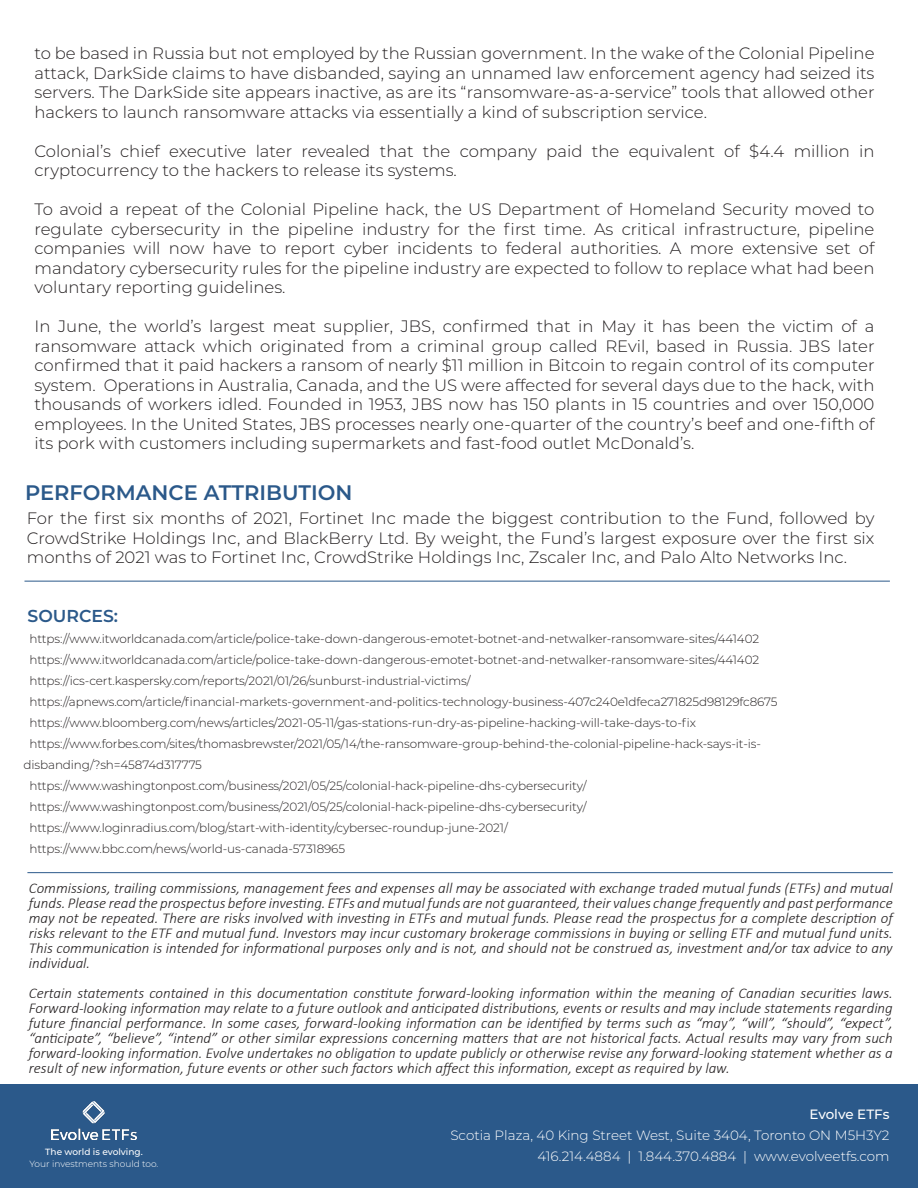
<style>
.page{position:relative;width:918px;height:1188px;background:#fff}
.page>*{position:absolute;margin:0;border:0;box-sizing:border-box;transform-origin:0 0}
.t1{font:600 21px "Montserrat";color:#2b598a}
.t2{font:600 17.25px "Montserrat";color:#2b598a}
.t3{font:300 16.5px/19.5px "Montserrat";color:#231f20;text-align:justify}
.t4{font:italic 300 15px/15px "Calibri";color:#231f20;text-align:justify}
.t5{font:300 13.5px "Montserrat";color:#fff}
.t6{font:500 13.5px "Montserrat";letter-spacing:-.005em;color:#fff}
.t7{font:300 12px/21px "Montserrat";letter-spacing:-.01em;color:#231f20}
.t8{font:300 9px "Montserrat";color:#fff}
.t9{font:500 9px "Montserrat";color:#fff}
</style>
<div class="page">
<div style="left:0;top:1084px;width:918px;height:104px;background:#2b598a"></div>
<img style="left:52px;top:1102px;width:84px;height:38px">
<hr style="left:25px;top:581px;width:865px;height:1px;background:#2b598a">
<hr style="left:27px;top:872px;width:866px;height:1px;background:#2b598a">
<p class="t3" style="left:34px;top:43px;width:842px">to be based in Russia but not employed by the Russian government. In the wake of the Colonial Pipeline attack, DarkSide claims to have disbanded, saying an unnamed law enforcement agency had seized its servers. The DarkSide site appears inactive, as are its “ransomware-as-a-service” tools that allowed other hackers to launch ransomware attacks via essentially a kind of subscription service.</p>
<p class="t3" style="left:34px;top:141px;width:842px">Colonial’s chief executive later revealed that the company paid the equivalent of $4.4 million in cryptocurrency to the hackers to release its systems.</p>
<p class="t3" style="left:34px;top:199px;width:842px">To avoid a repeat of the Colonial Pipeline hack, the US Department of Homeland Security moved to regulate cybersecurity in the pipeline industry for the first time. As critical infrastructure, pipeline companies will now have to report cyber incidents to federal authorities. A more extensive set of mandatory cybersecurity rules for the pipeline industry are expected to follow to replace what had been voluntary reporting guidelines.</p>
<p class="t3" style="left:34px;top:316px;width:842px">In June, the world’s largest meat supplier, JBS, confirmed that in May it has been the victim of a ransomware attack which originated from a criminal group called REvil, based in Russia. JBS later confirmed that it paid hackers a ransom of nearly $11 million in Bitcoin to regain control of its computer system. Operations in Australia, Canada, and the US were affected for several days due to the hack, with thousands of workers idled. Founded in 1953, JBS now has 150 plants in 15 countries and over 150,000 employees. In the United States, JBS processes nearly one-quarter of the country’s beef and one-fifth of its pork with customers including supermarkets and fast-food outlet McDonald’s.</p>
<p class="t1" style="left:25px;top:478px;width:329px">PERFORMANCE ATTRIBUTION</p>
<p class="t3" style="left:27px;top:508px;width:849px">For the first six months of 2021, Fortinet Inc made the biggest contribution to the Fund, followed by CrowdStrike Holdings Inc, and BlackBerry Ltd. By weight, the Fund’s largest exposure over the first six months of 2021 was to Fortinet Inc, CrowdStrike Holdings Inc, Zscaler Inc, and Palo Alto Networks Inc.</p>
<p class="t2" style="left:28px;top:603px;width:92px">SOURCES:</p>
<p class="t7" style="left:30px;top:628px;width:731px">https://www.itworldcanada.com/article/police-take-down-dangerous-emotet-botnet-and-netwalker-ransomware-sites/441402</p>
<p class="t7" style="left:30px;top:649px;width:731px">https://www.itworldcanada.com/article/police-take-down-dangerous-emotet-botnet-and-netwalker-ransomware-sites/441402</p>
<p class="t7" style="left:30px;top:670px;width:443px">https://ics-cert.kaspersky.com/reports/2021/01/26/sunburst-industrial-victims/</p>
<p class="t7" style="left:30px;top:691px;width:749px">https://apnews.com/article/financial-markets-government-and-politics-technology-business-407c240e1dfeca271825d98129fc8675</p>
<p class="t7" style="left:30px;top:712px;width:668px">https://www.bloomberg.com/news/articles/2021-05-11/gas-stations-run-dry-as-pipeline-hacking-will-take-days-to-fix</p>
<p class="t7" style="left:24px;top:733px;width:739px;text-indent:6px">https://www.forbes.com/sites/thomasbrewster/2021/05/14/the-ransomware-group-behind-the-colonial-pipeline-hack-says-it-is&shy;disbanding/?sh=45874d317775</p>
<p class="t7" style="left:30px;top:775px;width:559px">https://www.washingtonpost.com/business/2021/05/25/colonial-hack-pipeline-dhs-cybersecurity/</p>
<p class="t7" style="left:30px;top:796px;width:559px">https://www.washingtonpost.com/business/2021/05/25/colonial-hack-pipeline-dhs-cybersecurity/</p>
<p class="t7" style="left:30px;top:817px;width:480px">https://www.loginradius.com/blog/start-with-identity/cybersec-roundup-june-2021/</p>
<p class="t7" style="left:30px;top:838px;width:317px">https://www.bbc.com/news/world-us-canada-57318965</p>
<p class="t4" style="left:29px;top:881px;width:866px">Commissions, trailing commissions, management fees and expenses all may be associated with exchange traded mutual funds (ETFs) and mutual funds. Please read the prospectus before investing. ETFs and mutual funds are not guaranteed, their values change frequently and past performance may not be repeated. There are risks involved with investing in ETFs and mutual funds. Please read the prospectus for a complete description of risks relevant to the ETF and mutual fund. Investors may incur customary brokerage commissions in buying or selling ETF and mutual fund units.<br>This communication is intended for informational purposes only and is not, and should not be construed as, investment and/or tax advice to any individual.</p>
<p class="t4" style="left:29px;top:986px;width:866px">Certain statements contained in this documentation constitute forward-looking information within the meaning of Canadian securities laws.<br>Forward-looking information may relate to a future outlook and anticipated distributions, events or results and may include statements regarding future financial performance. In some cases, forward-looking information can be identified by terms such as “may”, “will”, “should”, “expect”, “anticipate”, “believe”, “intend” or other similar expressions concerning matters that are not historical facts. Actual results may vary from such forward-looking information. Evolve undertakes no obligation to update publicly or otherwise revise any forward-looking statement whether as a result of new information, future events or other such factors which affect this information, except as required by law.</p>
<p class="t6" style="left:809px;top:1105px;width:82px">Evolve ETFs</p>
<p class="t5" style="left:450px;top:1126px;width:441px">Scotia Plaza, 40 King Street West, Suite 3404, Toronto ON M5H3Y2</p>
<p class="t9" style="left:45px;top:1145px;width:99px">The world is evolving.</p>
<p class="t5" style="left:537px;top:1147px;width:354px">416.214.4884 | 1.844.370.4884 | www.evolveetfs.com</p>
<p class="t8" style="left:30px;top:1158px;width:130px">Your investments should too.</p>
</div>
